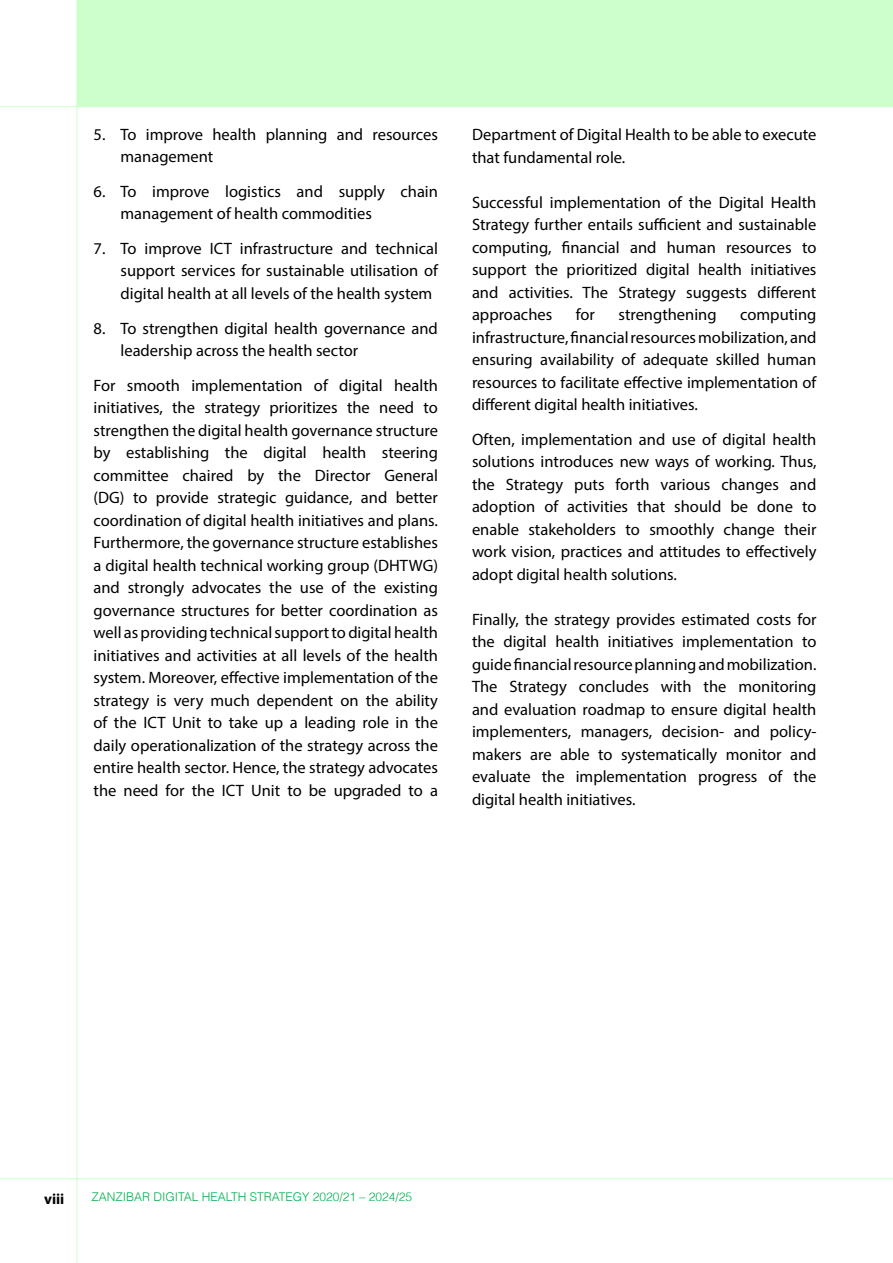
<style>
.page{position:relative;width:893px;height:1263px;background:#fff}
.page>*{position:absolute;margin:0;border:0;box-sizing:border-box;transform-origin:0 0}
.t1{font:16.5px/22.5px "Myriad Pro";color:#000;text-align:justify}
.t2{font:700 15px "Myriad Pro";color:#000}
.t3{font:300 12px "Helvetica";color:#00b050}
</style>
<div class="page">
<div style="left:77px;top:0;width:816px;height:106px;background:#cfc"></div>
<hr style="left:77px;top:0;width:1px;height:1263px;background:#cfc">
<hr style="left:0;top:106px;width:893px;height:1px;background:#cfc">
<hr style="left:0;top:1178px;width:893px;height:1px;background:#cfc">
<p class="t1" style="left:121px;top:123px;width:319px;text-indent:-27px">5. To improve health planning and resources management</p>
<p class="t1" style="left:121px;top:180px;width:319px;text-indent:-27px">6. To improve logistics and supply chain management of health commodities</p>
<p class="t1" style="left:121px;top:237px;width:319px;text-indent:-27px">7. To improve ICT infrastructure and technical support services for sustainable utilisation of digital health at all levels of the health system</p>
<p class="t1" style="left:121px;top:316px;width:319px;text-indent:-27px">8. To strengthen digital health governance and leadership across the health sector</p>
<p class="t1" style="left:94px;top:373px;width:346px">For smooth implementation of digital health initiatives, the strategy prioritizes the need to strengthen the digital health governance structure by establishing the digital health steering committee chaired by the Director General (DG) to provide strategic guidance, and better coordination of digital health initiatives and plans.<br>Furthermore, the governance structure establishes a digital health technical working group (DHTWG) and strongly advocates the use of the existing governance structures for better coordination as well as providing technical support to digital health initiatives and activities at all levels of the health system. Moreover, effective implementation of the strategy is very much dependent on the ability of the ICT Unit to take up a leading role in the daily operationalization of the strategy across the entire health sector. Hence, the strategy advocates the need for the ICT Unit to be upgraded to a</p>
<p class="t1" style="left:472px;top:123px;width:346px">Department of Digital Health to be able to execute that fundamental role.</p>
<p class="t1" style="left:472px;top:191px;width:346px">Successful implementation of the Digital Health Strategy further entails sufficient and sustainable computing, financial and human resources to support the prioritized digital health initiatives and activities. The Strategy suggests different approaches</p>
<p class="t1" style="left:576px;top:303px;width:21px">for</p>
<p class="t1" style="left:618px;top:303px;width:100px">strengthening</p>
<p class="t1" style="left:472px;top:303px;width:346px;text-indent:268px">computing infrastructure, financial resources mobilization, and ensuring availability of adequate skilled human resources to facilitate effective implementation of different digital health initiatives.</p>
<p class="t1" style="left:472px;top:428px;width:346px">Often, implementation and use of digital health solutions introduces new ways of working. Thus, the Strategy puts forth various changes and adoption of activities that should be done to enable stakeholders to smoothly change their work vision, practices and attitudes to effectively adopt digital health solutions.</p>
<p class="t1" style="left:472px;top:608px;width:346px">Finally, the strategy provides estimated costs for the digital health initiatives implementation to guide financial resource planning and mobilization.<br>The Strategy concludes with the monitoring and evaluation roadmap to ensure digital health implementers, managers, decision- and policy&shy;makers are able to systematically monitor and evaluate the implementation progress of the digital health initiatives.</p>
<p class="t2" style="left:44px;top:1189px;width:22px">viii</p>
<p class="t3" style="left:91px;top:1187px;width:322px">ZANZIBAR DIGITAL HEALTH STRATEGY 2020/21 – 2024/25</p>
</div>
